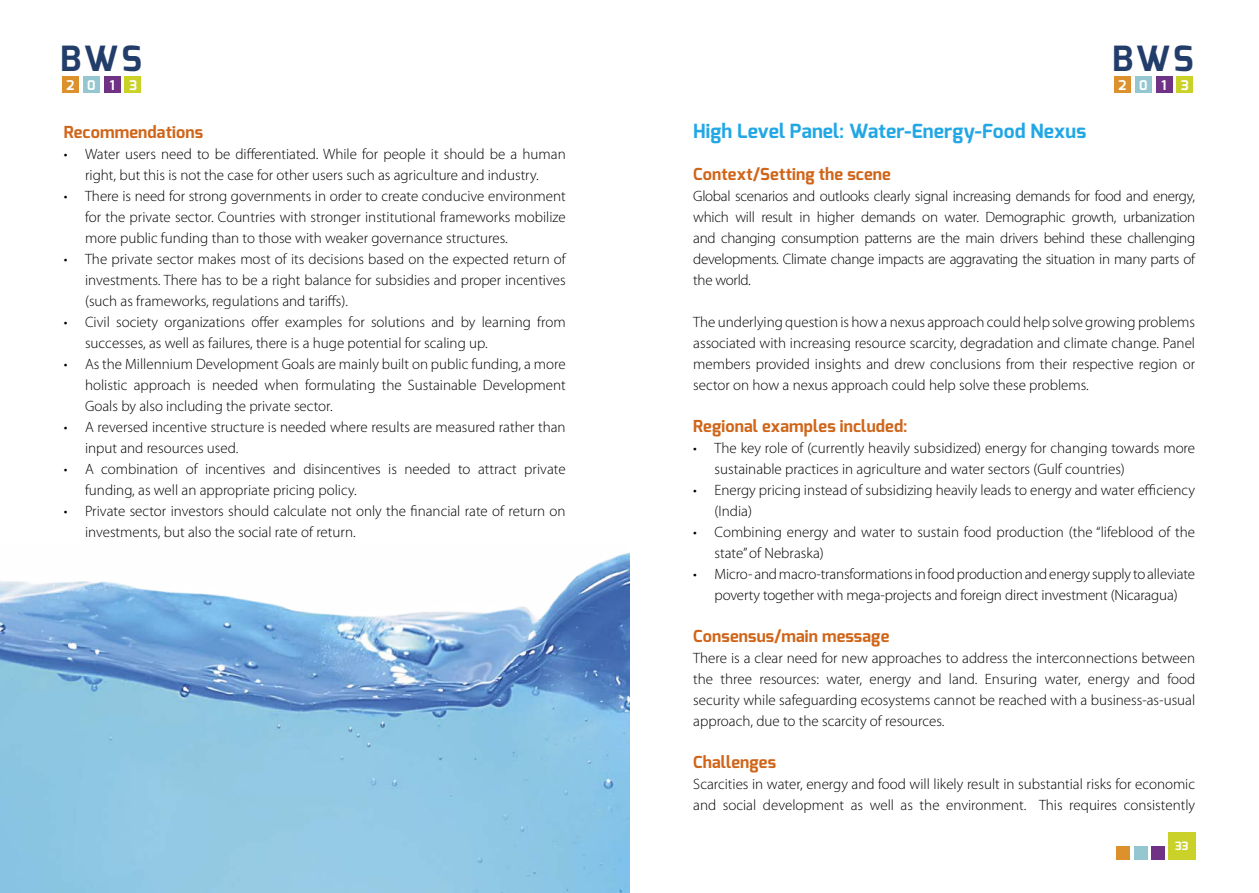
<style>
.page{position:relative;width:1259px;height:893px;background:#fff}
.page>*{position:absolute;margin:0;border:0;box-sizing:border-box;transform-origin:0 0}
.t1{font:700 34.65px "Exo";letter-spacing:.085em;color:#223d6a}
.t2{font:700 19.5px "Exo";letter-spacing:.005em;color:#22a7e5}
.t3{font:700 16.5px "Exo";letter-spacing:.01em;color:#d06519}
.t4{font:300 15px/21px "Myriad Pro";color:#000}
.t5{font:700 13.35px "Exo";letter-spacing:1.05em;color:#fff}
.t6{font:700 11.55px "Exo";color:#fff}
</style>
<div class="page">
<div style="left:1114px;top:76px;width:16px;height:17px;background:#dc912c"></div>
<div style="left:1135px;top:76px;width:16px;height:17px;background:#94c7d0"></div>
<div style="left:1156px;top:76px;width:16px;height:17px;background:#703285"></div>
<div style="left:1176px;top:76px;width:17px;height:17px;background:#cad229"></div>
<div style="left:62px;top:76px;width:17px;height:17px;background:#dc912c"></div>
<div style="left:83px;top:76px;width:17px;height:17px;background:#94c7d0"></div>
<div style="left:104px;top:76px;width:17px;height:17px;background:#703285"></div>
<div style="left:125px;top:76px;width:16px;height:17px;background:#cad229"></div>
<div style="left:1116px;top:846px;width:14px;height:14px;background:#dc912c"></div>
<div style="left:1133px;top:846px;width:14px;height:14px;background:#94c7d0"></div>
<div style="left:1151px;top:846px;width:14px;height:14px;background:#703285"></div>
<div style="left:1168px;top:833px;width:27px;height:27px;background:#cad229"></div>
<img style="left:0;top:552px;width:629px;height:341px">
<h1 class="t1" style="left:60px;top:37px;width:83px">BWS</h1>
<p class="t5" style="left:67px;top:76px;width:72px">2013</p>
<p class="t3" style="left:64px;top:121px;width:141px">Recommendations</p>
<p class="t4" style="left:64px;top:144px;width:503px;text-align:center">• Water users need to be differentiated. While for people it should be a human right, but this is not the case for other users such as agriculture and industry.</p>
<p class="t4" style="left:85px;top:186px;width:482px;text-align:justify;text-indent:-21px">• There is need for strong governments in order to create conducive environment for the private sector. Countries with stronger institutional frameworks mobilize more public funding than to those with weaker governance structures.</p>
<p class="t4" style="left:85px;top:249px;width:482px;text-align:justify;text-indent:-21px">• The private sector makes most of its decisions based on the expected return of investments. There has to be a right balance for subsidies and proper incentives (such as frameworks, regulations and tariffs).</p>
<p class="t4" style="left:85px;top:312px;width:482px;text-indent:-21px">• Civil society organizations offer examples for solutions and by learning from successes, as well as failures, there is a huge potential for scaling up.</p>
<p class="t4" style="left:85px;top:354px;width:482px;text-align:justify;text-indent:-21px">• As the Millennium Development Goals are mainly built on public funding, a more holistic approach is needed when formulating the Sustainable Development Goals by also including the private sector.</p>
<p class="t4" style="left:85px;top:417px;width:482px;text-indent:-21px">• A reversed incentive structure is needed where results are measured rather than input and resources used.</p>
<p class="t4" style="left:85px;top:459px;width:482px;text-indent:-21px">• A combination of incentives and disincentives is needed to attract private funding, as well an appropriate pricing policy.</p>
<p class="t4" style="left:85px;top:501px;width:482px;text-indent:-21px">• Private sector investors should calculate not only the financial rate of return on investments, but also the social rate of return.</p>
<h1 class="t1" style="left:1112px;top:37px;width:83px">BWS</h1>
<p class="t5" style="left:1118px;top:76px;width:72px">2013</p>
<h2 class="t2" style="left:693px;top:118px;width:394px">High Level Panel: Water-Energy-Food Nexus</h2>
<p class="t3" style="left:693px;top:163px;width:199px">Context/Setting the scene</p>
<p class="t4" style="left:693px;top:186px;width:503px;text-align:justify">Global scenarios and outlooks clearly signal increasing demands for food and energy, which will result in higher demands on water. Demographic growth, urbanization and changing consumption patterns are the main drivers behind these challenging developments. Climate change impacts are aggravating the situation in many parts of the world.</p>
<p class="t4" style="left:693px;top:312px;width:503px;text-align:justify">The underlying question is how a nexus approach could help solve growing problems associated with increasing resource scarcity, degradation and climate change. Panel members provided insights and drew conclusions from their respective region or sector on how a nexus approach could help solve these problems.</p>
<p class="t3" style="left:693px;top:415px;width:216px">Regional examples included:</p>
<p class="t4" style="left:714px;top:438px;width:482px;text-indent:-21px">• The key role of (currently heavily subsidized) energy for changing towards more sustainable practices in agriculture and water sectors (Gulf countries)</p>
<p class="t4" style="left:714px;top:480px;width:482px;text-indent:-21px">• Energy pricing instead of subsidizing heavily leads to energy and water efficiency (India)</p>
<p class="t4" style="left:714px;top:522px;width:482px;text-indent:-21px">• Combining energy and water to sustain food production (the “lifeblood of the state” of Nebraska)</p>
<p class="t4" style="left:693px;top:564px;width:503px;text-align:center">• Micro- and macro-transformations in food production and energy supply to alleviate poverty together with mega-projects and foreign direct investment (Nicaragua)</p>
<p class="t3" style="left:693px;top:625px;width:197px">Consensus/main message</p>
<p class="t4" style="left:693px;top:648px;width:503px;text-align:justify">There is a clear need for new approaches to address the interconnections between the three resources: water, energy and land. Ensuring water, energy and food security while safeguarding ecosystems cannot be reached with a business-as-usual approach, due to the scarcity of resources.</p>
<p class="t3" style="left:693px;top:751px;width:84px">Challenges</p>
<p class="t4" style="left:693px;top:774px;width:503px">Scarcities in water, energy and food will likely result in substantial risks for economic and social development as well as the environment. This requires consistently</p>
<p class="t6" style="left:1175px;top:838px;width:15px">33</p>
</div>
